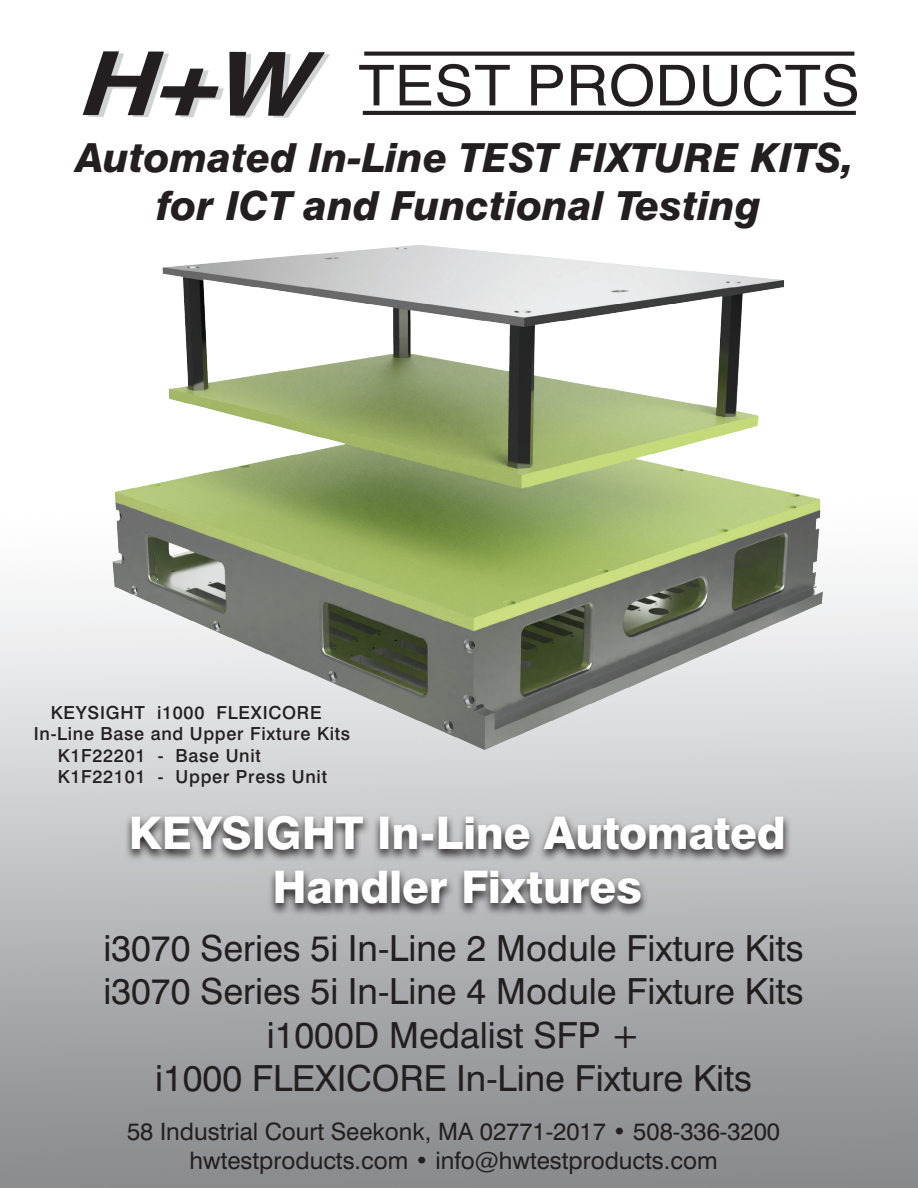
<style>
.page{position:relative;width:918px;height:1188px;background:#fff}
.page>*{position:absolute;margin:0;border:0;box-sizing:border-box;transform-origin:0 0}
.t1{font:italic 700 88.5px "Helvetica";color:#231f20;scale:1.18 1}
.t2{font:800 45px/54px "Swiss 721 BT";letter-spacing:-.005em;color:#fff;text-align:center}
.t3{font:italic 800 40.05px/48.2px "Swiss 721 BT";color:#231f20;text-align:center}
.t4{font:36px/43.2px "Swiss 721 BT";color:#231f20;text-align:center}
.t5{font:24px/28.8px "Swiss 721 BT";color:#231f20;text-align:center}
.t6{font:500 18px "Swiss 721 BT";letter-spacing:.04em;color:#231f20}
</style>
<div class="page">
<svg style="left:364px;top:52px;width:490px;height:4px;background:#353233"></svg>
<svg style="left:359px;top:65px;width:35px;height:40px"></svg>
<svg style="left:400px;top:65px;width:31px;height:40px"></svg>
<svg style="left:437px;top:64px;width:73px;height:43px"></svg>
<svg style="left:531px;top:65px;width:32px;height:40px"></svg>
<svg style="left:571px;top:64px;width:82px;height:43px"></svg>
<svg style="left:660px;top:65px;width:35px;height:40px"></svg>
<svg style="left:703px;top:65px;width:34px;height:41px"></svg>
<svg style="left:744px;top:64px;width:113px;height:43px"></svg>
<hr style="left:363px;top:111px;width:493px;height:4px;background:#231f20">
<svg style="left:124px;top:813px;width:667px;height:104px;background:#9c9c9e"></svg>
<img style="left:88px;top:244px;width:795px;height:544px">
<h1 class="t1" style="left:75px;top:13px;width:237px">H+W</h1>
<p class="t3" style="left:76px;top:134px;width:779px">Automated In-Line TEST FIXTURE KITS, for ICT and Functional Testing</p>
<p class="t6" style="left:51px;top:701px;width:272px">KEYSIGHT i1000 FLEXICORE</p>
<p class="t6" style="left:34px;top:723px;width:318px">In-Line Base and Upper Fixture Kits</p>
<p class="t6" style="left:58px;top:744px;width:205px">K1F22201 - Base Unit</p>
<p class="t6" style="left:58px;top:766px;width:271px">K1F22101 - Upper Press Unit</p>
<p class="t2" style="left:129px;top:806px;width:659px">KEYSIGHT In-Line Automated<br>Handler Fixtures</p>
<p class="t4" style="left:103px;top:926px;width:702px">i3070 Series 5i In-Line 2 Module Fixture Kits i3070 Series 5i In-Line 4 Module Fixture Kits i1000D Medalist SFP +<br>i1000 FLEXICORE In-Line Fixture Kits</p>
<p class="t5" style="left:127px;top:1117px;width:654px">58 Industrial Court Seekonk, MA 02771-2017 • 508-336-3200 hwtestproducts.com • info@hwtestproducts.com</p>
</div>
